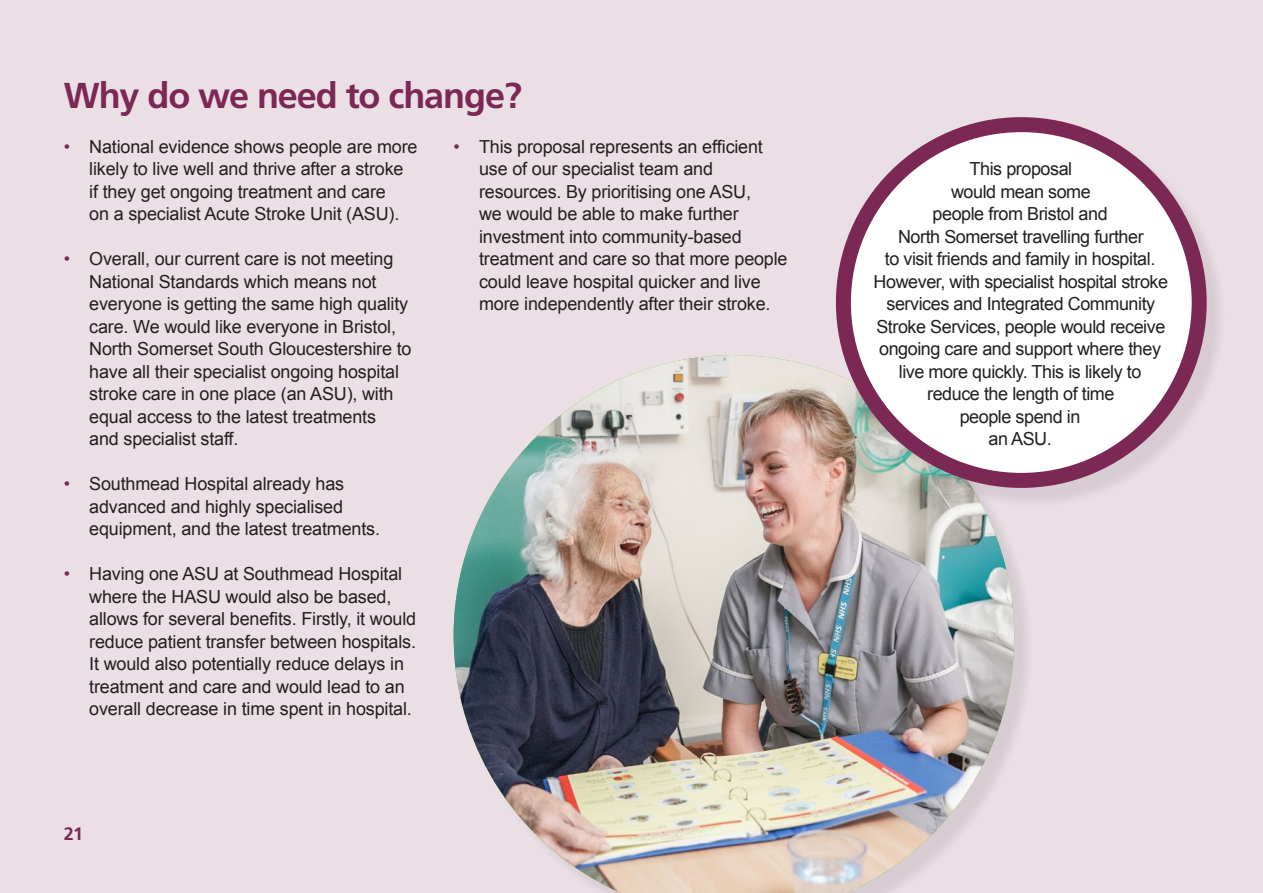
<style>
.page{position:relative;width:1263px;height:893px;background:#ebdfe6}
.page>*{position:absolute;margin:0;border:0;box-sizing:border-box;transform-origin:0 0}
.t1{font:700 36px "Frutiger";letter-spacing:-.03em;color:#7c2855}
.t2{font:18px/22.5px "Arial";letter-spacing:-.01em;color:#231f20}
.t3{font:700 18px "Frutiger";color:#7c2855}
.s1{color:#7c2855}
</style>
<div class="page">
<div style="left:458px;top:360px;width:577px;height:533px;background:#231f20;opacity:.1"></div>
<img style="left:454px;top:355px;width:560px;height:538px">
<div style="left:840px;top:122px;width:387px;height:387px;background:#231f20;opacity:.1"></div>
<div style="left:843px;top:125px;width:356px;height:355px;background:#fff;border-radius:50%"></div>
<div style="left:836px;top:117px;width:371px;height:371px;border:15px solid #7c2855;border-radius:50%"></div>
<h1 class="t1" style="left:64px;top:74px;width:460px">Why do we need to change?</h1>
<p class="t2" style="left:479px;top:135px;width:310px;text-indent:-26px"><span class="s1">•</span> This proposal represents an efficient use of our specialist team and resources. By prioritising one ASU,<br>we would be able to make further investment into community-based treatment and care so that more people could leave hospital quicker and live more independently after their stroke.</p>
<p class="t2" style="left:89px;top:135px;width:330px;text-indent:-26px"><span class="s1">•</span> National evidence shows people are more likely to live well and thrive after a stroke<br>if they get ongoing treatment and care<br>on a specialist Acute Stroke Unit (ASU).</p>
<p class="t2" style="left:89px;top:248px;width:324px;text-indent:-26px"><span class="s1">•</span> Overall, our current care is not meeting National Standards which means not everyone is getting the same high quality care. We would like everyone in Bristol, North Somerset South Gloucestershire to have all their specialist ongoing hospital stroke care in one place (an ASU), with equal access to the latest treatments<br>and specialist staff.</p>
<p class="t2" style="left:89px;top:473px;width:292px;text-indent:-26px"><span class="s1">•</span> Southmead Hospital already has advanced and highly specialised equipment, and the latest treatments.</p>
<p class="t2" style="left:89px;top:563px;width:328px;text-indent:-26px"><span class="s1">•</span> Having one ASU at Southmead Hospital where the HASU would also be based, allows for several benefits. Firstly, it would reduce patient transfer between hospitals.<br>It would also potentially reduce delays in treatment and care and would lead to an overall decrease in time spent in hospital.</p>
<p class="t3" style="left:64px;top:823px;width:21px">21</p>
<p class="t2" style="left:873px;top:158px;width:296px;text-align:center">This proposal<br>would mean some<br>people from Bristol and<br>North Somerset travelling further<br>to visit friends and family in hospital.<br>However, with specialist hospital stroke services and Integrated Community<br>Stroke Services, people would receive ongoing care and support where they live more quickly. This is likely to reduce the length of time<br>people spend in<br>an ASU.</p>
</div>
